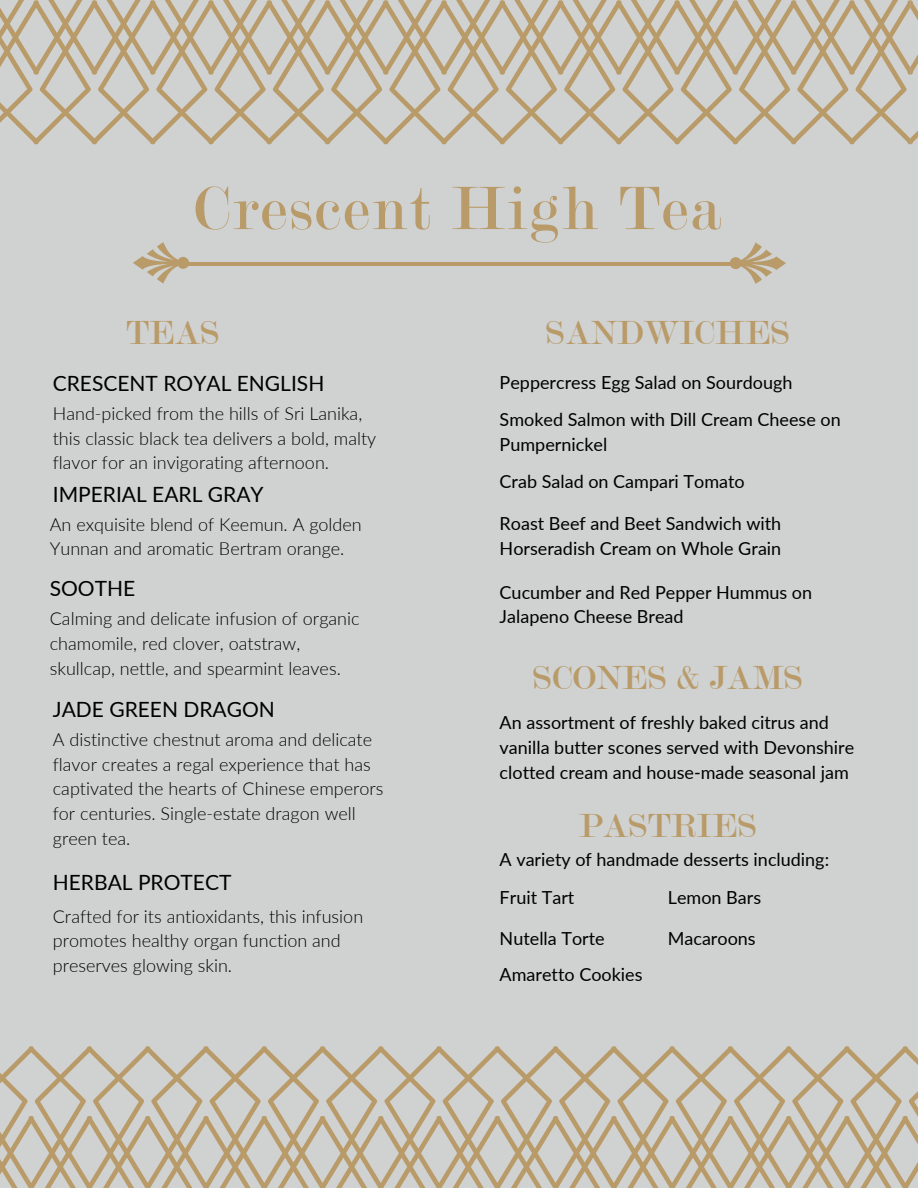
<style>
.page{position:relative;width:918px;height:1188px;background:#d0d1d1}
.page>*{position:absolute;margin:0;border:0;box-sizing:border-box;transform-origin:0 0}
.t1{font:65.4px "Modern";letter-spacing:.04em;color:#b99b69}
.t2{font:36px "Modern";letter-spacing:.02em;color:#b99b69}
.t3{font:21px "Lato";color:#000}
.t4{font:300 18px/24.8px "Lato";color:#000}
.t5{font:18px/24.8px "Lato";color:#000}
</style>
<div class="page">
<svg style="left:0;top:0;width:910px;height:144px"></svg>
<svg style="left:910px;top:0;width:8px;height:144px"></svg>
<hr style="left:183px;top:262px;width:555px;height:4px;background:#b99b69">
<svg style="left:730px;top:242px;width:56px;height:42px"></svg>
<svg style="left:133px;top:242px;width:56px;height:42px"></svg>
<svg style="left:0;top:1046px;width:918px;height:142px"></svg>
<h1 class="t1" style="left:194px;top:177px;width:528px">Crescent High Tea</h1>
<h2 class="t2" style="left:126px;top:315px;width:94px">TEAS</h2>
<p class="t3" style="left:53px;top:371px;width:273px">CRESCENT ROYAL ENGLISH</p>
<p class="t4" style="left:53px;top:401px;width:325px">Hand-picked from the hills of Sri Lanika, this classic black tea delivers a bold, malty flavor for an invigorating afternoon.</p>
<p class="t3" style="left:53px;top:481px;width:212px">IMPERIAL EARL GRAY</p>
<p class="t4" style="left:50px;top:511px;width:314px">An exquisite blend of Keemun. A golden<br>Yunnan and aromatic Bertram orange.</p>
<p class="t3" style="left:50px;top:576px;width:87px">SOOTHE</p>
<p class="t4" style="left:50px;top:606px;width:311px">Calming and delicate infusion of organic chamomile, red clover, oatstraw, skullcap, nettle, and spearmint leaves.</p>
<p class="t3" style="left:53px;top:697px;width:224px">JADE GREEN DRAGON</p>
<p class="t4" style="left:53px;top:727px;width:332px">A distinctive chestnut aroma and delicate flavor creates a regal experience that has captivated the hearts of Chinese emperors for centuries. Single-estate dragon well green tea.</p>
<p class="t3" style="left:53px;top:869px;width:180px">HERBAL PROTECT</p>
<p class="t4" style="left:53px;top:903px;width:312px">Crafted for its antioxidants, this infusion promotes healthy organ function and preserves glowing skin.</p>
<h2 class="t2" style="left:546px;top:315px;width:246px">SANDWICHES</h2>
<p class="t5" style="left:500px;top:363px;width:343px;line-height:37.3px">Peppercress Egg Salad on Sourdough<br>Smoked Salmon with Dill Cream Cheese on</p>
<p class="t5" style="left:500px;top:425px;width:247px;line-height:36.8px">Pumpernickel<br>Crab Salad on Campari Tomato</p>
<p class="t5" style="left:500px;top:511px;width:283px">Roast Beef and Beet Sandwich with<br>Horseradish Cream on Whole Grain</p>
<p class="t5" style="left:500px;top:579px;width:314px">Cucumber and Red Pepper Hummus on<br>Jalapeno Cheese Bread</p>
<h2 class="t2" style="left:533px;top:660px;width:272px">SCONES &amp; JAMS</h2>
<p class="t5" style="left:500px;top:710px;width:356px">An assortment of freshly baked citrus and vanilla butter scones served with Devonshire clotted cream and house-made seasonal jam</p>
<h2 class="t2" style="left:579px;top:809px;width:179px">PASTRIES</h2>
<p class="t5" style="left:500px;top:840px;width:331px;line-height:38.1px">A variety of handmade desserts including:<br>Fruit Tart</p>
<p class="t5" style="left:500px;top:920px;width:144px;line-height:36.3px">Nutella Torte<br>Amaretto Cookies</p>
<p class="t5" style="left:668px;top:885px;width:95px">Lemon Bars</p>
<p class="t5" style="left:668px;top:926px;width:90px">Macaroons</p>
</div>
